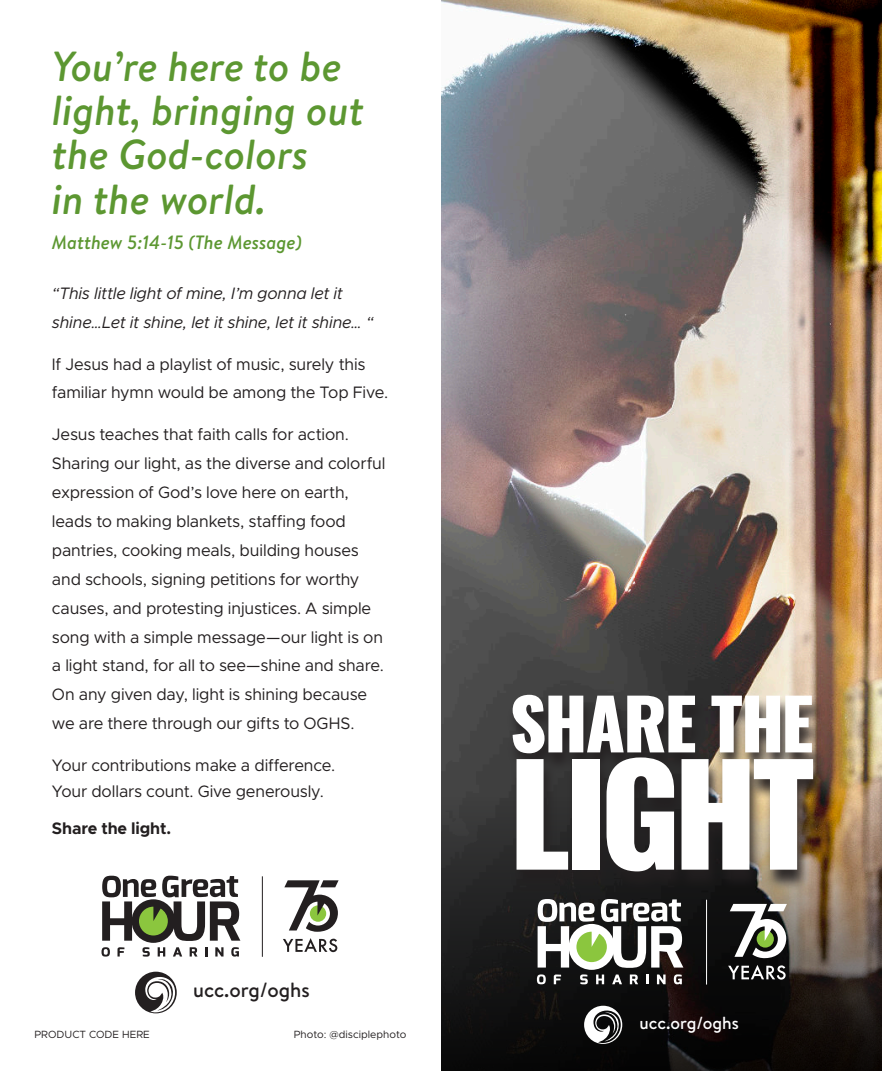
<style>
.page{position:relative;width:882px;height:1071px;background:#fff}
.page>*{position:absolute;margin:0;border:0;box-sizing:border-box;transform-origin:0 0}
.t1{font:800 136.5px "Oswald";letter-spacing:-.05em;color:#fff}
.t2{font:800 70.17px "Oswald";letter-spacing:-.035em;color:#fff}
.t3{font:italic 500 42px/44.3px "Brandon Text";color:#5c9731}
.t4{font:500 20.65px "Brandon Text";color:#231f20}
.t5{font:italic 500 19.25px "Brandon Text";color:#5c9731}
.t6{font:500 17.5px "Brandon Text";color:#fff}
.t7{font:16.62px/28.9px "Metropolis";letter-spacing:-.01em;color:#231f20}
.t8{font:italic 16.62px/28.9px "Metropolis";letter-spacing:-.01em;color:#231f20}
.t9{font:700 16.62px "Metropolis";letter-spacing:-.005em;color:#231f20}
.t10{font:10.5px "Metropolis";color:#231f20}
</style>
<div class="page">
<img style="left:441px;top:0;width:441px;height:795px">
<svg style="left:441px;top:795px;width:441px;height:276px;background:#2a2420"></svg>
<div style="left:507px;top:696px;width:320px;height:197px;background:#231f20;opacity:.9"></div>
<svg style="left:284px;top:880px;width:55px;height:52px"></svg>
<div style="left:132px;top:899px;width:43px;height:44px;background:#231f20;border-radius:50%"></div>
<svg style="left:102px;top:876px;width:138px;height:65px"></svg>
<svg style="left:102px;top:947px;width:8px;height:10px"></svg>
<svg style="left:118px;top:947px;width:6px;height:10px"></svg>
<svg style="left:142px;top:947px;width:8px;height:10px"></svg>
<svg style="left:158px;top:947px;width:7px;height:10px"></svg>
<svg style="left:173px;top:947px;width:9px;height:10px"></svg>
<svg style="left:190px;top:947px;width:8px;height:10px"></svg>
<svg style="left:205px;top:947px;width:2px;height:10px"></svg>
<svg style="left:215px;top:947px;width:9px;height:10px"></svg>
<svg style="left:231px;top:947px;width:8px;height:10px"></svg>
<hr style="left:262px;top:876px;width:1px;height:81px;background:#231f20">
<svg style="left:283px;top:938px;width:54px;height:14px"></svg>
<svg style="left:135px;top:972px;width:42px;height:41px"></svg>
<svg style="left:730px;top:904px;width:57px;height:54px"></svg>
<svg style="left:538px;top:899px;width:145px;height:69px"></svg>
<svg style="left:537px;top:974px;width:9px;height:10px"></svg>
<svg style="left:554px;top:975px;width:7px;height:9px"></svg>
<svg style="left:580px;top:974px;width:8px;height:10px"></svg>
<svg style="left:596px;top:975px;width:8px;height:9px"></svg>
<svg style="left:612px;top:975px;width:10px;height:9px"></svg>
<svg style="left:630px;top:975px;width:8px;height:9px"></svg>
<svg style="left:646px;top:975px;width:2px;height:9px"></svg>
<svg style="left:657px;top:975px;width:9px;height:9px"></svg>
<svg style="left:674px;top:974px;width:8px;height:10px"></svg>
<hr style="left:706px;top:900px;width:1px;height:85px;background:#fff">
<svg style="left:728px;top:965px;width:58px;height:15px"></svg>
<svg style="left:584px;top:1006px;width:38px;height:38px"></svg>
<h3 class="t3" style="left:52px;top:49px;width:314px">You’re here to be light, bringing out the God-colors<br>in the world.</h3>
<p class="t5" style="left:52px;top:236px;width:251px">Matthew 5:14-15 (The Message)</p>
<p class="t8" style="left:52px;top:279px;width:323px">“This little light of mine, I’m gonna let it shine…Let it shine, let it shine, let it shine… “</p>
<p class="t7" style="left:52px;top:350px;width:338px">If Jesus had a playlist of music, surely this familiar hymn would be among the Top Five.</p>
<p class="t7" style="left:52px;top:421px;width:335px">Jesus teaches that faith calls for action.<br>Sharing our light, as the diverse and colorful expression of God’s love here on earth, leads to making blankets, staffing food pantries, cooking meals, building houses and schools, signing petitions for worthy causes, and protesting injustices. A simple song with a simple message—our light is on a light stand, for all to see—shine and share.<br>On any given day, light is shining because we are there through our gifts to OGHS.</p>
<p class="t7" style="left:52px;top:753px;width:285px;line-height:26.2px">Your contributions make a difference.<br>Your dollars count. Give generously.</p>
<p class="t9" style="left:52px;top:821px;width:121px">Share the light.</p>
<p class="t4" style="left:193px;top:982px;width:118px">ucc.org/oghs</p>
<p class="t10" style="left:34px;top:1029px;width:117px">PRODUCT CODE HERE</p>
<p class="t10" style="left:294px;top:1029px;width:114px">Photo: @disciplephoto</p>
<h2 class="t2" style="left:510px;top:687px;width:305px">SHARE THE</h2>
<h1 class="t1" style="left:508px;top:743px;width:308px">LIGHT</h1>
<p class="t6" style="left:640px;top:1016px;width:101px">ucc.org/oghs</p>
</div>
